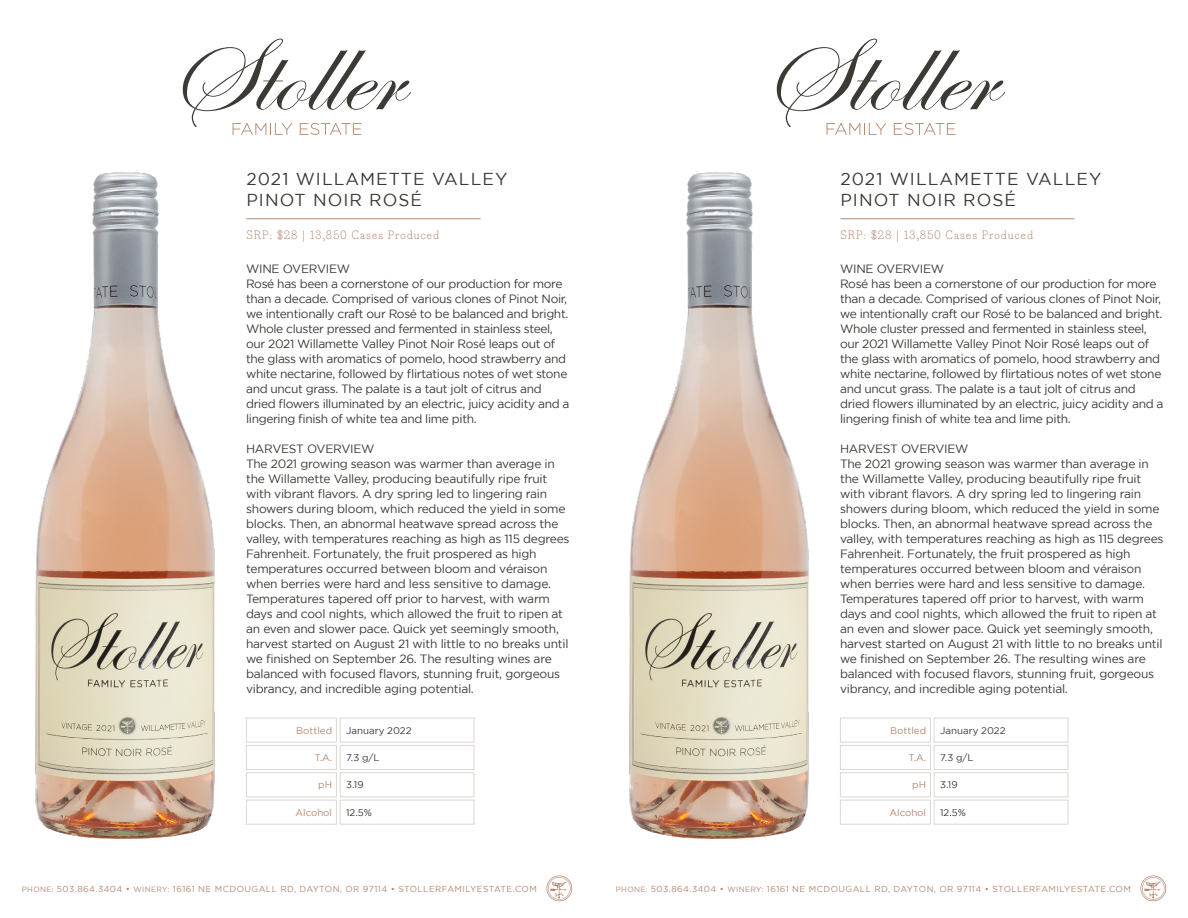
<style>
.page{position:relative;width:1188px;height:918px;background:#fff}
.page>*{position:absolute;margin:0;border:0;box-sizing:border-box;transform-origin:0 0}
.Wine_Name_Header_Blk{font:17.25px/20.7px "Gotham";letter-spacing:.06em;color:#3d3934}
.SUBHEAD_all_caps{font:12px/15px "Gotham";letter-spacing:-.02em;color:#3d3934}
.Wine_Location_gold{font:300 11.85px "Bodoni Egyptian Pro";letter-spacing:.06em;color:#b2876f}
.Wine_Info_Chart_BLAC{font:9.75px "Gotham";color:#3d3934}
.Wine_Info_Chart_GOLD{font:9.75px "Gotham";color:#b2876f}
.Contact_Info_Text{font:8.7px "Gotham";letter-spacing:.05em;color:#b2876f}
.s1{font-size:7.5px}
</style>
<div class="page">
<svg style="left:183px;top:39px;width:228px;height:96px"></svg>
<svg style="left:546px;top:876px;width:26px;height:25px"></svg>
<hr style="left:246px;top:219px;width:235px;height:1px;background:#b2876f">
<img style="left:35px;top:173px;width:179px;height:666px">
<div style="left:246px;top:718px;width:91px;height:24px;border:1px solid #ded6d1"></div>
<div style="left:340px;top:718px;width:134px;height:24px;border:1px solid #ded6d1"></div>
<div style="left:246px;top:772px;width:91px;height:25px;border:1px solid #ded6d1"></div>
<div style="left:340px;top:772px;width:134px;height:25px;border:1px solid #ded6d1"></div>
<div style="left:246px;top:800px;width:91px;height:24px;border:1px solid #ded6d1"></div>
<div style="left:340px;top:800px;width:134px;height:24px;border:1px solid #ded6d1"></div>
<div style="left:246px;top:745px;width:91px;height:25px;border:1px solid #ded6d1"></div>
<div style="left:340px;top:745px;width:134px;height:25px;border:1px solid #ded6d1"></div>
<svg style="left:777px;top:39px;width:228px;height:96px"></svg>
<svg style="left:1140px;top:876px;width:26px;height:25px"></svg>
<hr style="left:840px;top:219px;width:235px;height:1px;background:#b2876f">
<img style="left:629px;top:173px;width:179px;height:666px">
<div style="left:840px;top:718px;width:91px;height:24px;border:1px solid #ded6d1"></div>
<div style="left:934px;top:718px;width:134px;height:24px;border:1px solid #ded6d1"></div>
<div style="left:840px;top:772px;width:91px;height:25px;border:1px solid #ded6d1"></div>
<div style="left:934px;top:772px;width:134px;height:25px;border:1px solid #ded6d1"></div>
<div style="left:840px;top:800px;width:91px;height:24px;border:1px solid #ded6d1"></div>
<div style="left:934px;top:800px;width:134px;height:24px;border:1px solid #ded6d1"></div>
<div style="left:840px;top:745px;width:91px;height:25px;border:1px solid #ded6d1"></div>
<div style="left:934px;top:745px;width:134px;height:25px;border:1px solid #ded6d1"></div>
<p class="Wine_Name_Header_Blk" style="left:246px;top:169px;width:263px">2021 WILLAMETTE VALLEY<br>PINOT NOIR ROSÉ</p>
<p class="Wine_Location_gold" style="left:246px;top:228px;width:194px">SRP: $28 | 13,850 Cases Produced</p>
<p class="SUBHEAD_all_caps" style="left:246px;top:261px;width:325px">WINE OVERVIEW<br>Rosé has been a cornerstone of our production for more than a decade. Comprised of various clones of Pinot Noir, we intentionally craft our Rosé to be balanced and bright.<br>Whole cluster pressed and fermented in stainless steel, our 2021 Willamette Valley Pinot Noir Rosé leaps out of the glass with aromatics of pomelo, hood strawberry and white nectarine, followed by flirtatious notes of wet stone and uncut grass. The palate is a taut jolt of citrus and dried flowers illuminated by an electric, juicy acidity and a lingering finish of white tea and lime pith.</p>
<p class="SUBHEAD_all_caps" style="left:246px;top:441px;width:325px">HARVEST OVERVIEW<br>The 2021 growing season was warmer than average in the Willamette Valley, producing beautifully ripe fruit with vibrant flavors. A dry spring led to lingering rain showers during bloom, which reduced the yield in some blocks. Then, an abnormal heatwave spread across the valley, with temperatures reaching as high as 115 degrees Fahrenheit. Fortunately, the fruit prospered as high temperatures occurred between bloom and véraison when berries were hard and less sensitive to damage.<br>Temperatures tapered off prior to harvest, with warm days and cool nights, which allowed the fruit to ripen at an even and slower pace. Quick yet seemingly smooth, harvest started on August 21 with little to no breaks until we finished on September 26. The resulting wines are balanced with focused flavors, stunning fruit, gorgeous vibrancy, and incredible aging potential.</p>
<p class="Wine_Info_Chart_GOLD" style="left:296px;top:725px;width:37px">Bottled</p>
<p class="Wine_Info_Chart_BLAC" style="left:346px;top:725px;width:67px">January 2022</p>
<p class="Wine_Info_Chart_GOLD" style="left:314px;top:752px;width:19px">T.A.</p>
<p class="Wine_Info_Chart_BLAC" style="left:346px;top:752px;width:35px">7.3 g/L</p>
<p class="Wine_Info_Chart_GOLD" style="left:318px;top:780px;width:15px">pH</p>
<p class="Wine_Info_Chart_BLAC" style="left:346px;top:780px;width:19px">3.19</p>
<p class="Wine_Info_Chart_GOLD" style="left:295px;top:807px;width:38px">Alcohol</p>
<p class="Wine_Info_Chart_BLAC" style="left:346px;top:807px;width:27px">12.5%</p>
<p class="Contact_Info_Text" style="left:22px;top:884px;width:517px"><span class="s1">PHONE:</span> 503.864.3404 • <span class="s1">WINERY:</span> 16161 NE MCDOUGALL RD, DAYTON, OR 97114 • STOLLERFAMILYESTATE.COM</p>
<p class="Wine_Name_Header_Blk" style="left:840px;top:169px;width:263px">2021 WILLAMETTE VALLEY<br>PINOT NOIR ROSÉ</p>
<p class="Wine_Location_gold" style="left:840px;top:228px;width:194px">SRP: $28 | 13,850 Cases Produced</p>
<p class="SUBHEAD_all_caps" style="left:840px;top:261px;width:325px">WINE OVERVIEW<br>Rosé has been a cornerstone of our production for more than a decade. Comprised of various clones of Pinot Noir, we intentionally craft our Rosé to be balanced and bright.<br>Whole cluster pressed and fermented in stainless steel, our 2021 Willamette Valley Pinot Noir Rosé leaps out of the glass with aromatics of pomelo, hood strawberry and white nectarine, followed by flirtatious notes of wet stone and uncut grass. The palate is a taut jolt of citrus and dried flowers illuminated by an electric, juicy acidity and a lingering finish of white tea and lime pith.</p>
<p class="SUBHEAD_all_caps" style="left:840px;top:441px;width:325px">HARVEST OVERVIEW<br>The 2021 growing season was warmer than average in the Willamette Valley, producing beautifully ripe fruit with vibrant flavors. A dry spring led to lingering rain showers during bloom, which reduced the yield in some blocks. Then, an abnormal heatwave spread across the valley, with temperatures reaching as high as 115 degrees Fahrenheit. Fortunately, the fruit prospered as high temperatures occurred between bloom and véraison when berries were hard and less sensitive to damage.<br>Temperatures tapered off prior to harvest, with warm days and cool nights, which allowed the fruit to ripen at an even and slower pace. Quick yet seemingly smooth, harvest started on August 21 with little to no breaks until we finished on September 26. The resulting wines are balanced with focused flavors, stunning fruit, gorgeous vibrancy, and incredible aging potential.</p>
<p class="Wine_Info_Chart_GOLD" style="left:890px;top:725px;width:37px">Bottled</p>
<p class="Wine_Info_Chart_BLAC" style="left:940px;top:725px;width:67px">January 2022</p>
<p class="Wine_Info_Chart_GOLD" style="left:908px;top:752px;width:19px">T.A.</p>
<p class="Wine_Info_Chart_BLAC" style="left:940px;top:752px;width:35px">7.3 g/L</p>
<p class="Wine_Info_Chart_GOLD" style="left:912px;top:780px;width:15px">pH</p>
<p class="Wine_Info_Chart_BLAC" style="left:940px;top:780px;width:19px">3.19</p>
<p class="Wine_Info_Chart_GOLD" style="left:889px;top:807px;width:38px">Alcohol</p>
<p class="Wine_Info_Chart_BLAC" style="left:940px;top:807px;width:27px">12.5%</p>
<p class="Contact_Info_Text" style="left:616px;top:884px;width:517px"><span class="s1">PHONE:</span> 503.864.3404 • <span class="s1">WINERY:</span> 16161 NE MCDOUGALL RD, DAYTON, OR 97114 • STOLLERFAMILYESTATE.COM</p>
</div>
